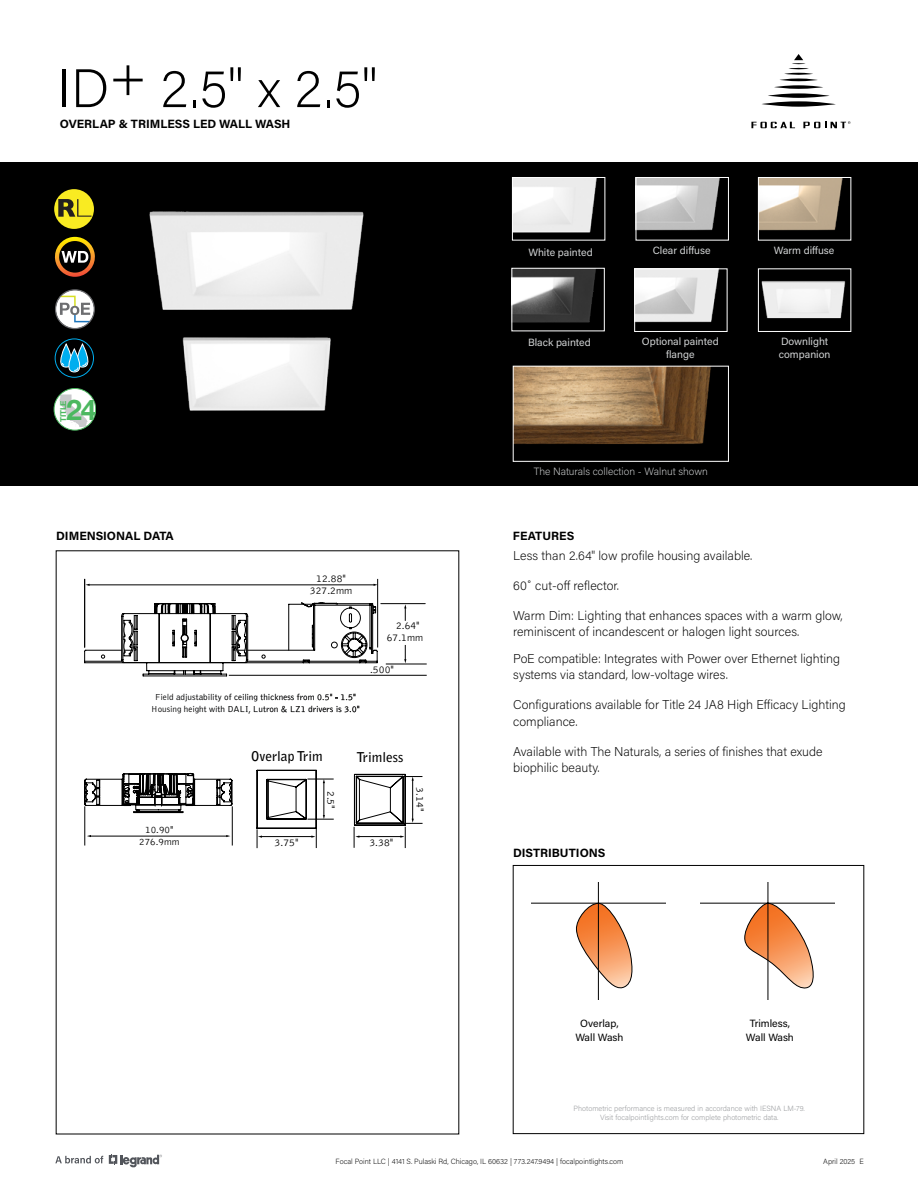
<style>
.page{position:relative;width:918px;height:1188px;background:#fff}
.page>*{position:absolute;margin:0;border:0;box-sizing:border-box;transform-origin:0 0}
.t1{font:200 54px "Acumin Pro";color:#000}
.t2{font:700 28.5px "Helvetica Neue";color:#4cb860}
.t3{font:700 13.5px "Bell Gothic";color:#000}
.t4{font:200 12.75px/16.5px "Acumin Pro";color:#000}
.t5{font:700 12px "Acumin Pro";color:#000}
.t6{font:10.5px/12.6px "Acumin Pro";color:#d1d3d4;text-align:center}
.t7{font:300 10.5px/12.3px "Bell Gothic";color:#000;text-align:center}
.t8{font:10.5px/13.5px "Acumin Pro";letter-spacing:-.005em;color:#000;text-align:center}
.t9{font:200 10.5px "Acumin Pro";color:#d1d3d4}
.t10{font:300 9.9px/12px "Bell Gothic";color:#000;text-align:center}
.t11{font:300 9px/12px "Bell Gothic";color:#000;text-align:center}
.t12{font:700 8.1px "Helvetica Neue";letter-spacing:-.03em;color:#4cb860}
.t13{font:200 7.5px/9px "Acumin Pro";color:#939598;text-align:center}
.t14{font:200 7.5px "Acumin Pro";color:#000}
</style>
<div class="page">
<div style="left:0;top:162px;width:918px;height:324px;background:#000"></div>
<svg style="left:762px;top:101px;width:74px;height:6px"></svg>
<svg style="left:768px;top:93px;width:62px;height:5px"></svg>
<svg style="left:774px;top:85px;width:49px;height:4px"></svg>
<hr style="left:780px;top:79px;width:38px;height:2px;background:#000;border-radius:50%">
<hr style="left:784px;top:73px;width:29px;height:2px;background:#000;border-radius:50%">
<svg style="left:788px;top:54px;width:21px;height:15px"></svg>
<svg style="left:751px;top:122px;width:44px;height:6px"></svg>
<svg style="left:803px;top:121px;width:47px;height:7px"></svg>
<svg style="left:109px;top:1154px;width:53px;height:14px"></svg>
<svg style="left:55px;top:1156px;width:48px;height:7px"></svg>
<div style="left:513px;top:865px;width:351px;height:269px;border:1px solid #000"></div>
<svg style="left:257px;top:770px;width:77px;height:78px"></svg>
<svg style="left:165px;top:694px;width:194px;height:20px"></svg>
<hr style="left:232px;top:806px;width:1px;height:40px;background:#000">
<svg style="left:84px;top:772px;width:148px;height:74px"></svg>
<hr style="left:229px;top:675px;width:198px;height:1px;background:#000">
<hr style="left:386px;top:664px;width:41px;height:1px;background:#000">
<svg style="left:404px;top:604px;width:2px;height:17px"></svg>
<svg style="left:404px;top:645px;width:2px;height:18px"></svg>
<hr style="left:381px;top:603px;width:44px;height:1px;background:#000">
<svg style="left:84px;top:578px;width:294px;height:98px"></svg>
<svg style="left:354px;top:774px;width:69px;height:74px"></svg>
<img style="left:149px;top:211px;width:215px;height:87px">
<img style="left:160px;top:298px;width:194px;height:113px">
<svg style="left:576px;top:904px;width:57px;height:86px"></svg>
<hr style="left:531px;top:903px;width:134px;height:1px;background:#000">
<hr style="left:598px;top:882px;width:1px;height:117px;background:#000">
<svg style="left:743px;top:902px;width:75px;height:88px"></svg>
<hr style="left:701px;top:903px;width:134px;height:1px;background:#000">
<hr style="left:768px;top:882px;width:1px;height:117px;background:#000">
<img style="left:638px;top:179px;width:82px;height:52px">
<div style="left:636px;top:177px;width:93px;height:64px;border:1px solid #fff"></div>
<img style="left:514px;top:179px;width:83px;height:54px">
<div style="left:512px;top:177px;width:93px;height:64px;border:1px solid #fff"></div>
<img style="left:760px;top:179px;width:83px;height:52px">
<div style="left:758px;top:177px;width:93px;height:64px;border:1px solid #fff"></div>
<img style="left:513px;top:270px;width:83px;height:53px">
<div style="left:511px;top:268px;width:94px;height:63px;border:1px solid #fff"></div>
<img style="left:636px;top:270px;width:83px;height:53px">
<div style="left:634px;top:268px;width:93px;height:64px;border:1px solid #fff"></div>
<img style="left:761px;top:281px;width:85px;height:38px">
<div style="left:758px;top:268px;width:93px;height:64px;border:1px solid #fff"></div>
<img style="left:515px;top:368px;width:196px;height:76px">
<div style="left:513px;top:366px;width:216px;height:96px;border:1px solid #fff"></div>
<div style="left:54px;top:190px;width:40px;height:39px;background:#f9eb22;border-radius:50%"></div>
<svg style="left:58px;top:199px;width:34px;height:18px"></svg>
<svg style="left:54px;top:237px;width:41px;height:40px"></svg>
<svg style="left:55px;top:289px;width:40px;height:40px"></svg>
<div style="left:55px;top:339px;width:39px;height:39px;border:1px solid #00aeef;border-radius:50%"></div>
<svg style="left:54px;top:344px;width:40px;height:28px"></svg>
<svg style="left:54px;top:388px;width:42px;height:42px"></svg>
<svg style="left:59px;top:394px;width:29px;height:33px"></svg>
<div style="left:54px;top:388px;width:42px;height:42px;border:1px solid #4cb860;border-radius:50%"></div>
<h1 class="t1" style="left:57px;top:51px;width:322px">ID+ 2.5" x 2.5"</h1>
<p class="t5" style="left:60px;top:116px;width:232px">OVERLAP &amp; TRIMLESS LED WALL WASH</p>
<p class="t12" style="left:57px;top:422px;width:23px;rotate:-90deg">TITLE</p>
<h2 class="t2" style="left:66px;top:388px;width:32px">24</h2>
<p class="t6" style="left:528px;top:245px;width:66px">White painted</p>
<p class="t6" style="left:653px;top:243px;width:59px">Clear diffuse</p>
<p class="t6" style="left:774px;top:243px;width:62px">Warm diffuse</p>
<p class="t6" style="left:528px;top:336px;width:64px">Black painted</p>
<p class="t6" style="left:642px;top:335px;width:78px">Optional painted flange</p>
<p class="t6" style="left:779px;top:335px;width:53px;text-align:left">Downlight companion</p>
<p class="t9" style="left:534px;top:464px;width:176px">The Naturals collection - Walnut shown</p>
<p class="t5" style="left:56px;top:527px;width:119px">DIMENSIONAL DATA</p>
<p class="t5" style="left:513px;top:527px;width:63px">FEATURES</p>
<p class="t7" style="left:310px;top:572px;width:44px">12.88"<br>327.2mm</p>
<p class="t11" style="left:151px;top:691px;width:210px">Field adjustability of ceiling thickness from 0.5" - 1.5"<br>Housing height with DALI, Lutron &amp; LZ1 drivers is 3.0"</p>
<p class="t7" style="left:387px;top:620px;width:38px">2.64"<br>67.1mm</p>
<p class="t7" style="left:370px;top:663px;width:25px">.500"</p>
<p class="t10" style="left:139px;top:824px;width:42px">10.90"<br>276.9mm</p>
<p class="t3" style="left:251px;top:748px;width:73px">Overlap Trim</p>
<p class="t3" style="left:356px;top:749px;width:49px">Trimless</p>
<p class="t7" style="left:337px;top:791px;width:20px;rotate:90deg">2.5"</p>
<p class="t7" style="left:275px;top:837px;width:25px">3.75"</p>
<p class="t7" style="left:369px;top:837px;width:25px">3.38"</p>
<p class="t7" style="left:426px;top:787px;width:25px;rotate:90deg">3.14"</p>
<p class="t4" style="left:513px;top:547px;width:241px">Less than 2.64" low profile housing available.</p>
<p class="t4" style="left:513px;top:577px;width:107px">60˚ cut-off reflector.</p>
<p class="t4" style="left:513px;top:607px;width:331px">Warm Dim: Lighting that enhances spaces with a warm glow, reminiscent of incandescent or halogen light sources.</p>
<p class="t4" style="left:513px;top:650px;width:329px">PoE compatible: Integrates with Power over Ethernet lighting systems via standard, low-voltage wires.</p>
<p class="t4" style="left:513px;top:696px;width:334px">Configurations available for Title 24 JA8 High Efficacy Lighting compliance.</p>
<p class="t4" style="left:513px;top:743px;width:311px">Available with The Naturals, a series of finishes that exude biophilic beauty.</p>
<p class="t5" style="left:513px;top:844px;width:94px">DISTRIBUTIONS</p>
<p class="t8" style="left:575px;top:1016px;width:49px">Overlap,<br>Wall Wash</p>
<p class="t8" style="left:746px;top:1016px;width:49px">Trimless,<br>Wall Wash</p>
<p class="t13" style="left:574px;top:1104px;width:233px">Photometric performance is measured in accordance with IESNA LM-79.<br>Visit focalpointlights.com for complete photometric data.</p>
<p class="t14" style="left:336px;top:1156px;width:289px">Focal Point LLC | 4141 S. Pulaski Rd, Chicago, IL 60632 | 773.247.9494 | focalpointlights.com</p>
<p class="t14" style="left:823px;top:1156px;width:42px">April 2025 E</p>
</div>
